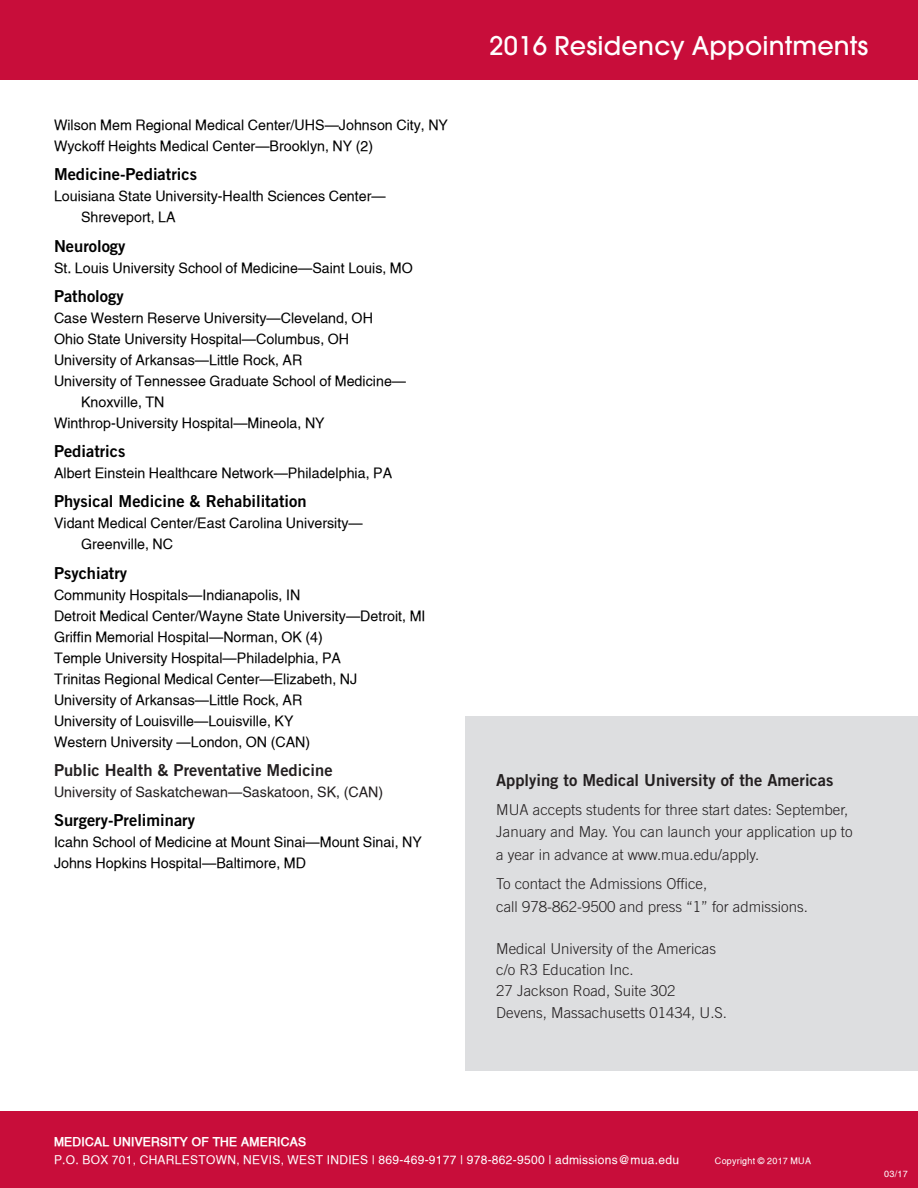
<style>
.page{position:relative;width:918px;height:1188px;background:#fff}
.page>*{position:absolute;margin:0;border:0;box-sizing:border-box;transform-origin:0 0}
.t1{font:500 25.5px "Avant Garde";letter-spacing:.01em;color:#fff}
.Heads{font:16.5px "Trade Gothic Bold Two";color:#000}
.Heads-2{font:16.5px "Trade Gothic Bold Two";color:#231f20}
.t2{font:300 15px/22.5px "Trade Gothic";color:#231f20}
.Listings{font:14.25px/21px "Alps Normal";color:#000}
.Listings-2{font:14.25px "Alps Normal";color:#231f20}
.Blue_Box{font:12px "Alps Normal";letter-spacing:.025em;color:#fff}
.Blue_Box-2{font:700 12px "Alps";letter-spacing:.025em;color:#fff}
.Blue_Box-3{font:9px "Alps Normal";letter-spacing:.025em;color:#fff}
</style>
<div class="page">
<div style="left:0;top:0;width:918px;height:80px;background:#c80d3a"></div>
<div style="left:0;top:1111px;width:918px;height:77px;background:#c80d3a"></div>
<div style="left:465px;top:716px;width:453px;height:355px;background:#dddee0"></div>
<p class="Listings" style="left:54px;top:115px;width:396px">Wilson Mem Regional Medical Center/UHS—Johnson City, NY</p>
<p class="Listings" style="left:54px;top:136px;width:321px">Wyckoff Heights Medical Center—Brooklyn, NY (2)</p>
<p class="Heads" style="left:54px;top:164px;width:145px">Medicine-Pediatrics</p>
<p class="Listings" style="left:81px;top:186px;width:306px;text-indent:-27px">Louisiana State University-Health Sciences Center—<br>Shreveport, LA</p>
<p class="Heads" style="left:54px;top:236px;width:73px">Neurology</p>
<p class="Listings" style="left:54px;top:257px;width:360px">St. Louis University School of Medicine—Saint Louis, MO</p>
<p class="Heads" style="left:54px;top:286px;width:71px">Pathology</p>
<p class="Listings" style="left:54px;top:307px;width:320px">Case Western Reserve University—Cleveland, OH</p>
<p class="Listings" style="left:54px;top:328px;width:297px">Ohio State University Hospital—Columbus, OH</p>
<p class="Listings" style="left:54px;top:349px;width:250px">University of Arkansas—Little Rock, AR</p>
<p class="Listings" style="left:81px;top:370px;width:327px;text-indent:-27px">University of Tennessee Graduate School of Medicine—<br>Knoxville, TN</p>
<p class="Listings" style="left:54px;top:412px;width:272px">Winthrop-University Hospital—Mineola, NY</p>
<p class="Heads" style="left:54px;top:441px;width:73px">Pediatrics</p>
<p class="Listings" style="left:54px;top:463px;width:340px">Albert Einstein Healthcare Network—Philadelphia, PA</p>
<p class="Heads" style="left:54px;top:491px;width:254px">Physical Medicine &amp; Rehabilitation</p>
<p class="Listings" style="left:81px;top:513px;width:283px;text-indent:-27px">Vidant Medical Center/East Carolina University—<br>Greenville, NC</p>
<p class="Heads" style="left:54px;top:563px;width:75px">Psychiatry</p>
<p class="Listings" style="left:54px;top:584px;width:248px">Community Hospitals—Indianapolis, IN</p>
<p class="Listings" style="left:54px;top:605px;width:373px">Detroit Medical Center/Wayne State University—Detroit, MI</p>
<p class="Listings" style="left:54px;top:626px;width:270px">Griffin Memorial Hospital—Norman, OK (4)</p>
<p class="Listings" style="left:54px;top:647px;width:289px">Temple University Hospital—Philadelphia, PA</p>
<p class="Listings" style="left:54px;top:668px;width:305px">Trinitas Regional Medical Center—Elizabeth, NJ</p>
<p class="Listings" style="left:54px;top:689px;width:250px">University of Arkansas—Little Rock, AR</p>
<p class="Listings" style="left:54px;top:710px;width:241px">University of Louisville—Louisville, KY</p>
<p class="Listings" style="left:54px;top:731px;width:258px">Western University —London, ON (CAN)</p>
<p class="Heads-2" style="left:54px;top:760px;width:280px">Public Health &amp; Preventative Medicine</p>
<p class="Listings-2" style="left:54px;top:783px;width:331px">University of Saskatchewan—Saskatoon, SK, (CAN)</p>
<p class="Heads" style="left:54px;top:810px;width:143px">Surgery-Preliminary</p>
<p class="Listings" style="left:54px;top:832px;width:369px">Icahn School of Medicine at Mount Sinai—Mount Sinai, NY<br>Johns Hopkins Hospital—Baltimore, MD</p>
<p class="t1" style="left:490px;top:30px;width:380px">2016 Residency Appointments</p>
<p class="Heads-2" style="left:496px;top:769px;width:339px">Applying to Medical University of the Americas</p>
<p class="t2" style="left:496px;top:798px;width:358px">MUA accepts students for three start dates: September,<br>January and May. You can launch your application up to a year in advance at www.mua.edu/apply.</p>
<p class="t2" style="left:496px;top:872px;width:313px">To contact the Admissions Office,<br>call 978-862-9500 and press “1” for admissions.</p>
<p class="t2" style="left:496px;top:938px;width:221px;line-height:21px">Medical University of the Americas c/o R3 Education Inc.</p>
<p class="t2" style="left:496px;top:979px;width:181px">27 Jackson Road, Suite 302</p>
<p class="t2" style="left:496px;top:1001px;width:232px">Devens, Massachusetts 01434, U.S.</p>
<p class="Blue_Box-2" style="left:54px;top:1134px;width:254px">MEDICAL UNIVERSITY OF THE AMERICAS</p>
<p class="Blue_Box" style="left:54px;top:1152px;width:627px">P.O. BOX 701, CHARLESTOWN, NEVIS, WEST INDIES | 869-469-9177 | 978-862-9500 | admissions@mua.edu</p>
<p class="Blue_Box-3" style="left:715px;top:1155px;width:98px">Copyright © 2017 MUA</p>
<p class="Blue_Box-3" style="left:884px;top:1169px;width:25px">03/17</p>
</div>
